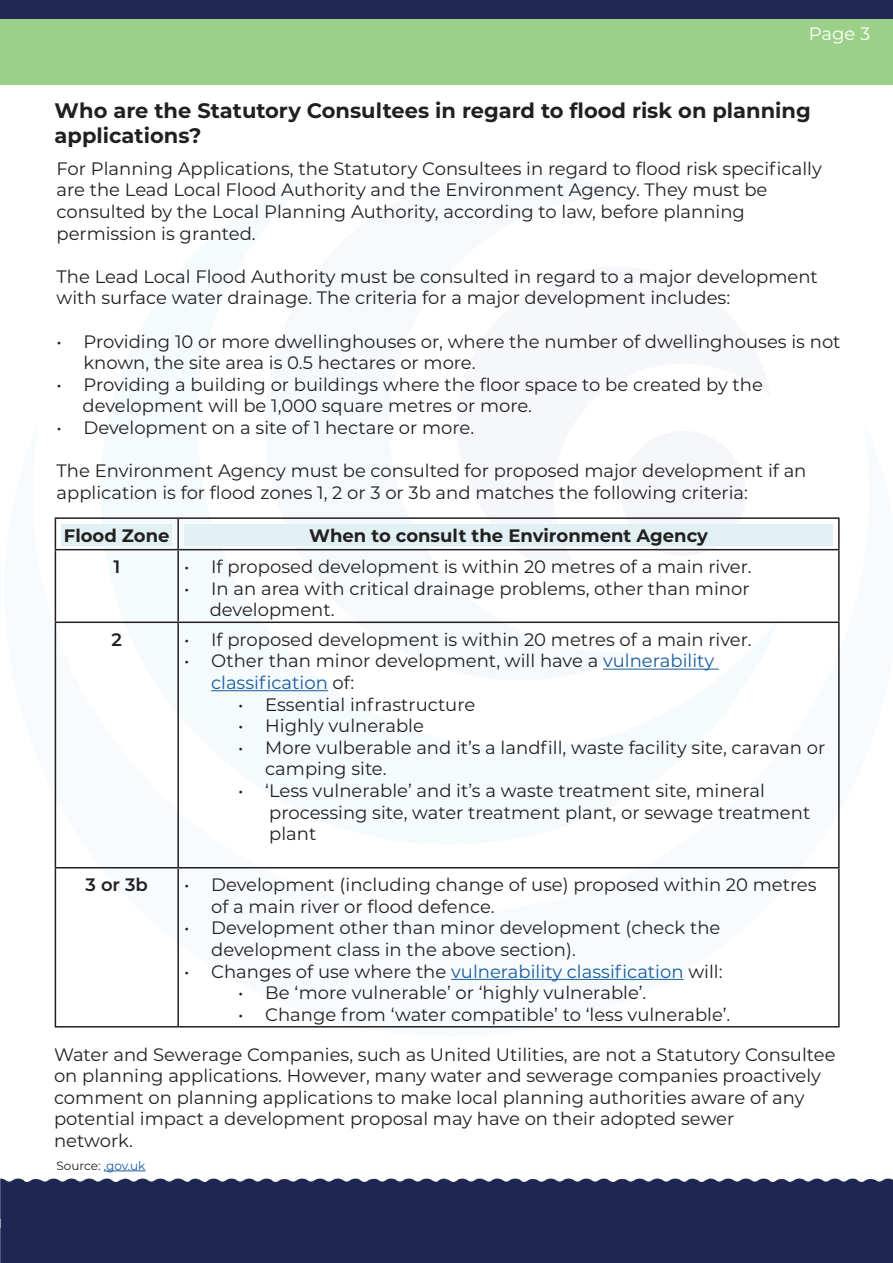
<style>
.page{position:relative;width:893px;height:1263px;background:#fff}
.page>*{position:absolute;margin:0;border:0;box-sizing:border-box;transform-origin:0 0}
.t1{font:700 21px/25.2px "Montserrat";color:#231f20}
.t2{font:18px/21.6px "Montserrat";color:#231f20}
.t3{font:18px "Montserrat";color:#175d9e}
.t4{font:700 18px "Montserrat";color:#231f20}
.t5{font:600 18px "Montserrat";color:#231f20}
.t6{font:18px "Montserrat";color:#fff}
.t7{font:12px "Montserrat";color:#231f20}
.s1{color:#175d9e}
.s2{color:#231f20}
</style>
<div class="page">
<div style="left:0;top:0;width:893px;height:20px;background:#1f2752"></div>
<div style="left:0;top:20px;width:893px;height:65px;background:#9ccf87"></div>
<img style="left:0;top:1171px;width:893px;height:92px">
<hr style="left:55px;top:517px;width:123px;height:2px;background:#231f20">
<hr style="left:55px;top:519px;width:1px;height:30px;background:#231f20">
<hr style="left:178px;top:517px;width:662px;height:2px;background:#231f20">
<hr style="left:177px;top:519px;width:2px;height:30px;background:#231f20">
<hr style="left:838px;top:519px;width:2px;height:30px;background:#231f20">
<hr style="left:55px;top:549px;width:123px;height:1px;background:#231f20">
<hr style="left:55px;top:550px;width:1px;height:71px;background:#231f20">
<hr style="left:178px;top:549px;width:662px;height:1px;background:#231f20">
<hr style="left:177px;top:550px;width:2px;height:71px;background:#231f20">
<hr style="left:838px;top:550px;width:2px;height:71px;background:#231f20">
<hr style="left:55px;top:621px;width:123px;height:2px;background:#231f20">
<hr style="left:55px;top:623px;width:1px;height:244px;background:#231f20">
<hr style="left:178px;top:621px;width:662px;height:2px;background:#231f20">
<hr style="left:177px;top:623px;width:2px;height:244px;background:#231f20">
<hr style="left:838px;top:623px;width:2px;height:244px;background:#231f20">
<hr style="left:55px;top:867px;width:123px;height:1px;background:#231f20">
<hr style="left:55px;top:868px;width:1px;height:158px;background:#231f20">
<hr style="left:178px;top:867px;width:662px;height:1px;background:#231f20">
<hr style="left:177px;top:868px;width:2px;height:158px;background:#231f20">
<hr style="left:838px;top:868px;width:2px;height:158px;background:#231f20">
<hr style="left:55px;top:1026px;width:123px;height:1px;background:#231f20">
<hr style="left:178px;top:1026px;width:662px;height:1px;background:#231f20">
<div style="left:61px;top:524px;width:111px;height:22px;background:#e0f0f3"></div>
<div style="left:184px;top:524px;width:649px;height:22px;background:#e0f0f3"></div>
<hr style="left:603px;top:669px;width:116px;height:1px;background:#175d9e">
<hr style="left:211px;top:690px;width:117px;height:1px;background:#175d9e">
<hr style="left:451px;top:979px;width:233px;height:1px;background:#175d9e">
<hr style="left:104px;top:1170px;width:41px;height:1px;background:#175d9e">
<p class="t6" style="left:809px;top:21px;width:63px">Page 3</p>
<p class="t1" style="left:55px;top:97px;width:758px">Who are the Statutory Consultees in regard to flood risk on planning applications?</p>
<p class="t2" style="left:57px;top:157px;width:767px">For Planning Applications, the Statutory Consultees in regard to flood risk specifically are the Lead Local Flood Authority and the Environment Agency. They must be</p>
<p class="t2" style="left:57px;top:200px;width:690px">consulted by the Local Planning Authority, according to law, before planning</p>
<p class="t2" style="left:57px;top:222px;width:201px">permission is granted.</p>
<p class="t2" style="left:57px;top:265px;width:763px">The Lead Local Flood Authority must be consulted in regard to a major development with surface water drainage. The criteria for a major development includes:</p>
<p class="t2" style="left:84px;top:330px;width:758px;text-indent:-27px">• Providing 10 or more dwellinghouses or, where the number of dwellinghouses is not known, the site area is 0.5 hectares or more.</p>
<p class="t2" style="left:57px;top:373px;width:708px">• Providing a building or buildings where the floor space to be created by the</p>
<p class="t2" style="left:83px;top:395px;width:451px">development will be 1,000 square metres or more.</p>
<p class="t2" style="left:57px;top:416px;width:419px">• Development on a site of 1 hectare or more.</p>
<p class="t2" style="left:57px;top:459px;width:751px">The Environment Agency must be consulted for proposed major development if an application is for flood zones 1, 2 or 3 or 3b and matches the following criteria:</p>
<p class="t4" style="left:64px;top:522px;width:107px">Flood Zone</p>
<p class="t4" style="left:309px;top:522px;width:400px">When to consult the Environment Agency</p>
<p class="t5" style="left:113px;top:554px;width:8px">1</p>
<p class="t2" style="left:184px;top:555px;width:569px">• If proposed development is within 20 metres of a main river.</p>
<p class="t2" style="left:184px;top:577px;width:567px">• In an area with critical drainage problems, other than minor</p>
<p class="t2" style="left:210px;top:598px;width:127px">development.</p>
<p class="t5" style="left:112px;top:626px;width:12px">2</p>
<p class="t2" style="left:184px;top:628px;width:569px">• If proposed development is within 20 metres of a main river.</p>
<p class="t2" style="left:184px;top:649px;width:531px">• Other than minor development, will have a <span class="s1">vulnerability</span></p>
<p class="t3" style="left:211px;top:670px;width:145px">classification <span class="s2">of:</span></p>
<p class="t2" style="left:238px;top:693px;width:239px">• Essential infrastructure</p>
<p class="t2" style="left:238px;top:714px;width:187px">• Highly vulnerable</p>
<p class="t2" style="left:265px;top:736px;width:562px;text-indent:-27px">• More vulberable and it’s a landfill, waste facility site, caravan or camping site.</p>
<p class="t2" style="left:238px;top:779px;width:528px">• ‘Less vulnerable’ and it’s a waste treatment site, mineral</p>
<p class="t2" style="left:269px;top:801px;width:543px">processing site, water treatment plant, or sewage treatment plant</p>
<p class="t5" style="left:86px;top:872px;width:64px">3 or 3b</p>
<p class="t2" style="left:211px;top:873px;width:607px;text-indent:-27px">• Development (including change of use) proposed within 20 metres of a main river or flood defence.</p>
<p class="t2" style="left:184px;top:916px;width:538px">• Development other than minor development (check the</p>
<p class="t2" style="left:211px;top:938px;width:366px">development class in the above section).</p>
<p class="t3" style="left:184px;top:959px;width:540px"><span class="s2">• Changes of use where the</span> vulnerability classification <span class="s2">will:</span></p>
<p class="t2" style="left:238px;top:981px;width:409px">• Be ‘more vulnerable’ or ‘highly vulnerable’.</p>
<p class="t2" style="left:238px;top:1003px;width:494px">• Change from ‘water compatible’ to ‘less vulnerable’.</p>
<p class="t2" style="left:54px;top:1043px;width:783px">Water and Sewerage Companies, such as United Utilities, are not a Statutory Consultee on planning applications. However, many water and sewerage companies proactively comment on planning applications to make local planning authorities aware of any potential impact a development proposal may have on their adopted sewer</p>
<p class="t2" style="left:54px;top:1129px;width:80px">network.</p>
<p class="t7" style="left:57px;top:1157px;width:90px">Source: <span class="s1">.gov.uk</span></p>
</div>
